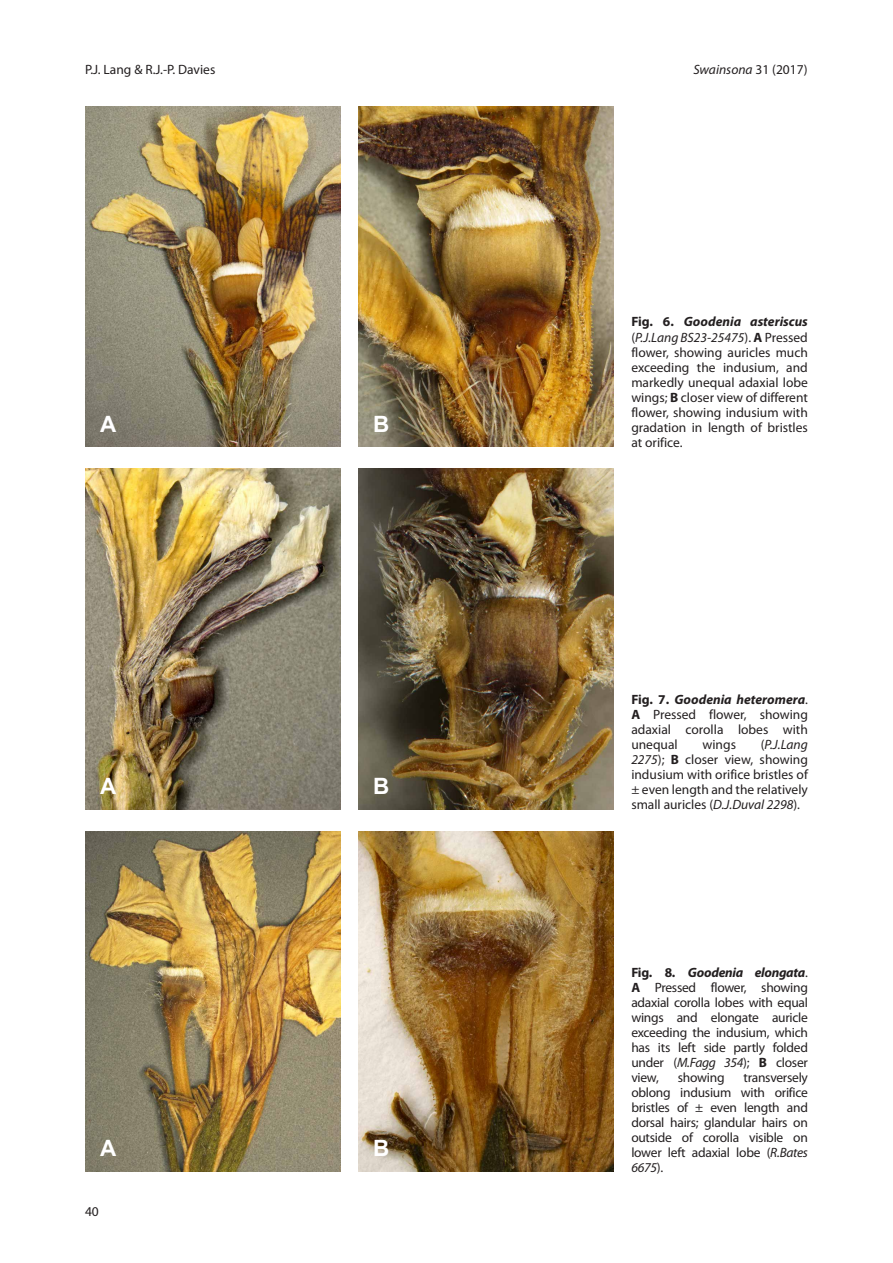
<style>
.page{position:relative;width:893px;height:1263px;background:#fff}
.page>*{position:absolute;margin:0;border:0;box-sizing:border-box;transform-origin:0 0}
.t1{font:700 22.5px "Arial";color:#fff}
.t2{font:13.5px/15px "Myriad Pro";color:#231f20;text-align:justify}
.t3{font:italic 13.5px "Myriad Pro";color:#231f20}
.t4{font:13.5px "Myriad Pro";letter-spacing:-.02em;color:#231f20}
.s1{font-style:normal}
.s2{font-weight:700}
.s3{font-weight:700;font-style:italic}
.s4{font-style:italic}
</style>
<div class="page">
<img style="left:85px;top:469px;width:255px;height:340px">
<img style="left:85px;top:831px;width:255px;height:340px">
<img style="left:358px;top:469px;width:255px;height:340px">
<img style="left:358px;top:831px;width:255px;height:340px">
<img style="left:85px;top:106px;width:255px;height:340px">
<img style="left:358px;top:106px;width:255px;height:340px">
<p class="t2" style="left:85px;top:62px;width:132px">P.J. Lang &amp; R.J.-P. Davies</p>
<h1 class="t1" style="left:100px;top:409px;width:18px">A</h1>
<h1 class="t1" style="left:373px;top:409px;width:18px">B</h1>
<h1 class="t1" style="left:100px;top:771px;width:18px">A</h1>
<h1 class="t1" style="left:100px;top:1133px;width:18px">A</h1>
<p class="t2" style="left:85px;top:1204px;width:15px">40</p>
<h1 class="t1" style="left:373px;top:771px;width:18px">B</h1>
<h1 class="t1" style="left:373px;top:1133px;width:18px">B</h1>
<p class="t3" style="left:693px;top:61px;width:116px">Swainsona <span class="s1">31 (2017)</span></p>
<p class="t2" style="left:631px;top:314px;width:178px"><span class="s2">Fig. 6.</span> <span class="s3">Goodenia asteriscus </span>(<span class="s4">P.J.Lang BS23-25475</span>). <span class="s2">A</span> Pressed flower, showing auricles much exceeding the indusium, and markedly unequal adaxial lobe wings; <span class="s2">B</span> closer view of different flower, showing indusium with gradation in length of bristles at orifice.</p>
<p class="t2" style="left:631px;top:692px;width:178px"><span class="s2">Fig. 7.</span> <span class="s3">Goodenia heteromera</span>.<br><span class="s2">A</span> Pressed flower, showing adaxial corolla lobes with unequal</p>
<p class="t2" style="left:631px;top:737px;width:178px;text-indent:129px">(<span class="s4">P.J.Lang 2275</span>); <span class="s2">B</span> closer view, showing indusium with orifice bristles of ± even length and the relatively small auricles (<span class="s4">D.J.Duval 2298</span>).</p>
<p class="t2" style="left:702px;top:737px;width:35px">wings</p>
<p class="t2" style="left:631px;top:964px;width:178px"><span class="s2">Fig. 8.</span> <span class="s3">Goodenia elongata</span>.<br><span class="s2">A</span> Pressed flower, showing adaxial corolla lobes with equal wings and elongate auricle exceeding the indusium, which has its left side partly folded under (<span class="s4">M.Fagg 354</span>); <span class="s2">B</span> closer view,</p>
<p class="t2" style="left:631px;top:1069px;width:178px;text-indent:112px">transversely oblong indusium with orifice bristles of ± even length and dorsal hairs; glandular hairs on outside of corolla visible on lower left adaxial lobe (<span class="s4">R.Bates 6675</span>).</p>
<p class="t4" style="left:678px;top:1069px;width:48px">showing</p>
</div>
